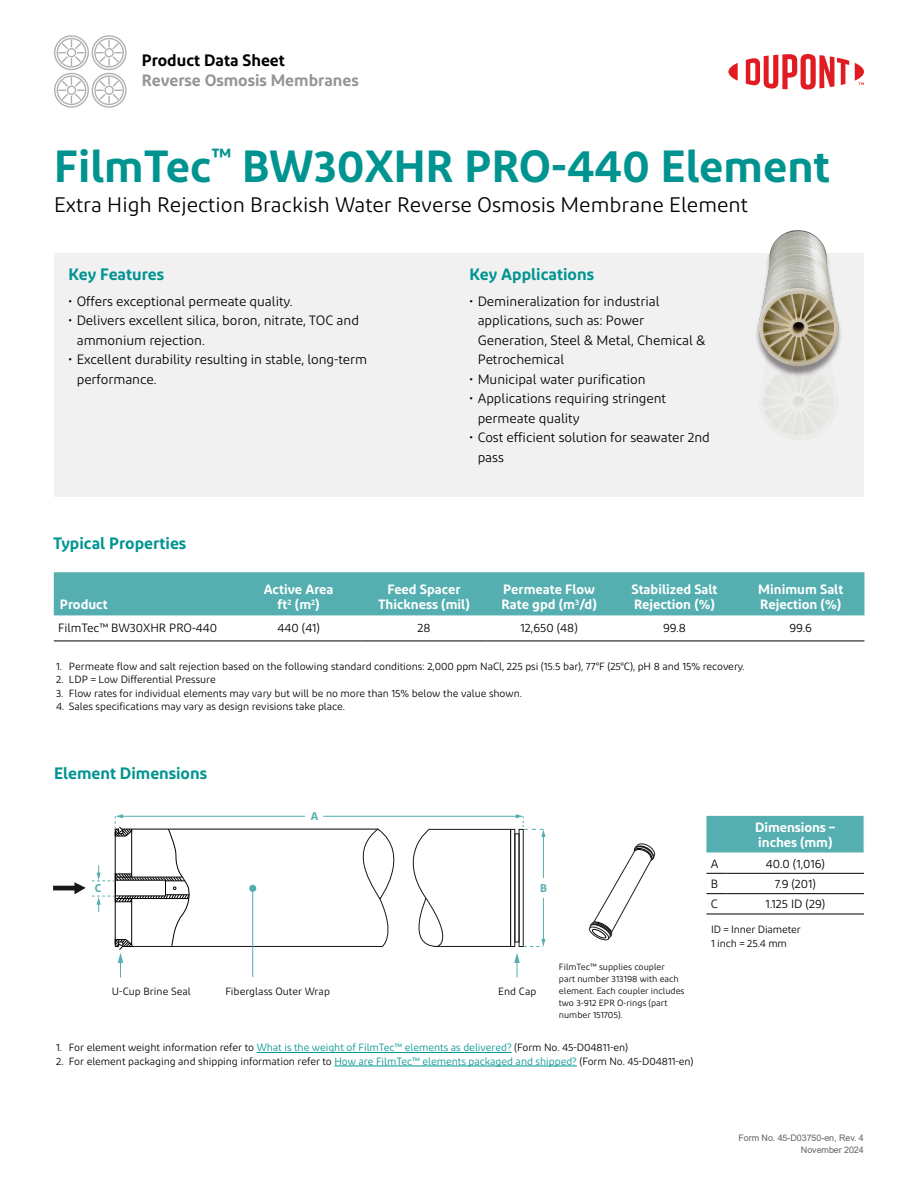
<style>
.page{position:relative;width:918px;height:1188px;background:#fff}
.page>*{position:absolute;margin:0;border:0;box-sizing:border-box;transform-origin:0 0}
.t1{font:600 45px "Diodrum";color:#009491}
.t2{font:21px "Diodrum";color:#000}
.t3{font:600 16.5px "Diodrum";color:#009491}
.t4{font:600 16.5px "Diodrum";color:#939598}
.t5{font:600 16.5px "Diodrum";color:#000}
.t6{font:13.5px/19.5px "Diodrum";letter-spacing:-.005em;color:#000}
.t7{font:600 13.5px/15px "Diodrum";color:#fff}
.t8{font:12px "Diodrum";color:#000}
.t9{font:600 11.25px "Diodrum";color:#52aeb0}
.t10{font:10.5px/13.8px "Diodrum";letter-spacing:-.005em;color:#000}
.t11{font:9px/12px "Diodrum";color:#000}
.t12{font:9px/12px "Arial";letter-spacing:-.01em;color:#636466;text-align:right}
.s1{color:#009491}
</style>
<div class="page">
<svg style="left:728px;top:63px;width:10px;height:18px"></svg>
<svg style="left:746px;top:54px;width:103px;height:36px"></svg>
<svg style="left:855px;top:63px;width:9px;height:22px"></svg>
<svg style="left:54px;top:35px;width:73px;height:73px"></svg>
<div style="left:54px;top:253px;width:809px;height:243px;background:#f1f1f2"></div>
<svg style="left:589px;top:843px;width:67px;height:98px"></svg>
<svg style="left:92px;top:814px;width:453px;height:163px"></svg>
<svg style="left:53px;top:882px;width:33px;height:12px"></svg>
<svg style="left:706px;top:873px;width:21px;height:1px"></svg>
<hr style="left:727px;top:873px;width:137px;height:1px;background:#000">
<svg style="left:706px;top:893px;width:21px;height:1px"></svg>
<hr style="left:727px;top:893px;width:137px;height:1px;background:#000">
<svg style="left:706px;top:914px;width:21px;height:1px"></svg>
<hr style="left:727px;top:914px;width:137px;height:1px;background:#000">
<div style="left:706px;top:816px;width:158px;height:37px;background:#55afb0"></div>
<div style="left:54px;top:572px;width:810px;height:43px;background:#55afb0"></div>
<hr style="left:54px;top:641px;width:182px;height:1px;background:#000">
<hr style="left:236px;top:641px;width:125px;height:1px;background:#000">
<hr style="left:361px;top:641px;width:126px;height:1px;background:#000">
<hr style="left:487px;top:641px;width:125px;height:1px;background:#000">
<hr style="left:612px;top:641px;width:125px;height:1px;background:#000">
<hr style="left:737px;top:641px;width:127px;height:1px;background:#000">
<hr style="left:257px;top:1052px;width:255px;height:1px;background:#009491">
<hr style="left:334px;top:1066px;width:243px;height:1px;background:#009491">
<img style="left:756px;top:230px;width:85px;height:206px">
<h3 class="t5" style="left:142px;top:50px;width:145px">Product Data Sheet</h3>
<h3 class="t4" style="left:142px;top:70px;width:219px">Reverse Osmosis Membranes</h3>
<h1 class="t1" style="left:54px;top:137px;width:778px">FilmTec<sup>™</sup> BW30XHR PRO-440 Element</h1>
<h2 class="t2" style="left:54px;top:192px;width:696px">Extra High Rejection Brackish Water Reverse Osmosis Membrane Element</h2>
<h3 class="t3" style="left:69px;top:263px;width:97px">Key Features</h3>
<p class="t6" style="left:69px;top:291px;width:225px">• Offers exceptional permeate quality.</p>
<p class="t6" style="left:77px;top:311px;width:284px;text-indent:-8px">• Delivers excellent silica, boron, nitrate, TOC and ammonium rejection.</p>
<p class="t6" style="left:77px;top:350px;width:292px;text-indent:-8px">• Excellent durability resulting in stable, long-term performance.</p>
<h3 class="t3" style="left:53px;top:532px;width:135px">Typical Properties</h3>
<h3 class="t3" style="left:470px;top:263px;width:126px">Key Applications</h3>
<p class="t6" style="left:478px;top:291px;width:230px;text-indent:-8px">• Demineralization for industrial applications, such as: Power<br>Generation, Steel &amp; Metal, Chemical &amp;<br>Petrochemical</p>
<p class="t6" style="left:470px;top:369px;width:178px">• Municipal water purification</p>
<p class="t6" style="left:478px;top:389px;width:190px;text-indent:-8px">• Applications requiring stringent permeate quality</p>
<p class="t6" style="left:478px;top:428px;width:234px;text-indent:-8px">• Cost efficient solution for seawater 2nd pass</p>
<p class="t7" style="left:60px;top:597px;width:49px">Product</p>
<p class="t7" style="left:264px;top:582px;width:71px;text-align:center">Active Area ft<sup>2</sup> (m<sup>2</sup>)</p>
<p class="t7" style="left:378px;top:582px;width:93px;text-align:center">Feed Spacer<br>Thickness (mil)</p>
<p class="t7" style="left:502px;top:582px;width:97px">Permeate Flow<br>Rate gpd (m<sup>3</sup>/d)</p>
<p class="t7" style="left:631px;top:582px;width:88px">Stabilized Salt<br>Rejection (%)</p>
<p class="t7" style="left:758px;top:582px;width:87px">Minimum Salt<br>Rejection (%)</p>
<p class="t8" style="left:58px;top:621px;width:160px">FilmTec™ BW30XHR PRO-440</p>
<p class="t8" style="left:277px;top:621px;width:44px">440 (41)</p>
<p class="t8" style="left:417px;top:621px;width:15px">28</p>
<p class="t8" style="left:521px;top:621px;width:59px">12,650 (48)</p>
<p class="t8" style="left:663px;top:621px;width:24px">99.8</p>
<p class="t8" style="left:789px;top:621px;width:24px">99.6</p>
<p class="t10" style="left:56px;top:659px;width:690px">1. Permeate flow and salt rejection based on the following standard conditions: 2,000 ppm NaCl, 225 psi (15.5 bar), 77°F (25°C), pH 8 and 15% recovery.</p>
<p class="t10" style="left:56px;top:673px;width:161px">2. LDP = Low Differential Pressure</p>
<p class="t10" style="left:56px;top:686px;width:467px">3. Flow rates for individual elements may vary but will be no more than 15% below the value shown.</p>
<p class="t10" style="left:56px;top:700px;width:290px">4. Sales specifications may vary as design revisions take place.</p>
<h3 class="t3" style="left:54px;top:763px;width:154px">Element Dimensions</h3>
<p class="t9" style="left:311px;top:809px;width:9px">A</p>
<p class="t9" style="left:95px;top:881px;width:8px">C</p>
<p class="t9" style="left:540px;top:881px;width:8px">B</p>
<p class="t10" style="left:112px;top:984px;width:80px">U-Cup Brine Seal</p>
<p class="t10" style="left:225px;top:984px;width:106px">Fiberglass Outer Wrap</p>
<p class="t10" style="left:498px;top:984px;width:40px">End Cap</p>
<p class="t11" style="left:559px;top:961px;width:127px">FilmTec™ supplies coupler<br>part number 313198 with each element. Each coupler includes two 3-912 EPR O-rings (part number 151705).</p>
<p class="t10" style="left:56px;top:1041px;width:573px">1. For element weight information refer to <span class="s1">What is the weight of FilmTec™ elements as delivered?</span> (Form No. 45-D04811-en)</p>
<p class="t10" style="left:56px;top:1054px;width:639px">2. For element packaging and shipping information refer to <span class="s1">How are FilmTec™ elements packaged and shipped?</span> (Form No. 45-D04811-en)</p>
<p class="t7" style="left:755px;top:819px;width:82px">Dimensions – inches (mm)</p>
<p class="t8" style="left:711px;top:856px;width:9px">A</p>
<p class="t8" style="left:766px;top:856px;width:61px">40.0 (1,016)</p>
<p class="t8" style="left:711px;top:877px;width:9px">B</p>
<p class="t8" style="left:775px;top:877px;width:43px">7.9 (201)</p>
<p class="t8" style="left:711px;top:897px;width:9px">C</p>
<p class="t8" style="left:766px;top:897px;width:61px">1.125 ID (29)</p>
<p class="t10" style="left:711px;top:923px;width:91px">ID = Inner Diameter<br>1 inch = 25.4 mm</p>
<p class="t12" style="left:739px;top:1132px;width:127px">Form No. 45-D03750-en, Rev. 4<br>November 2024</p>
</div>
